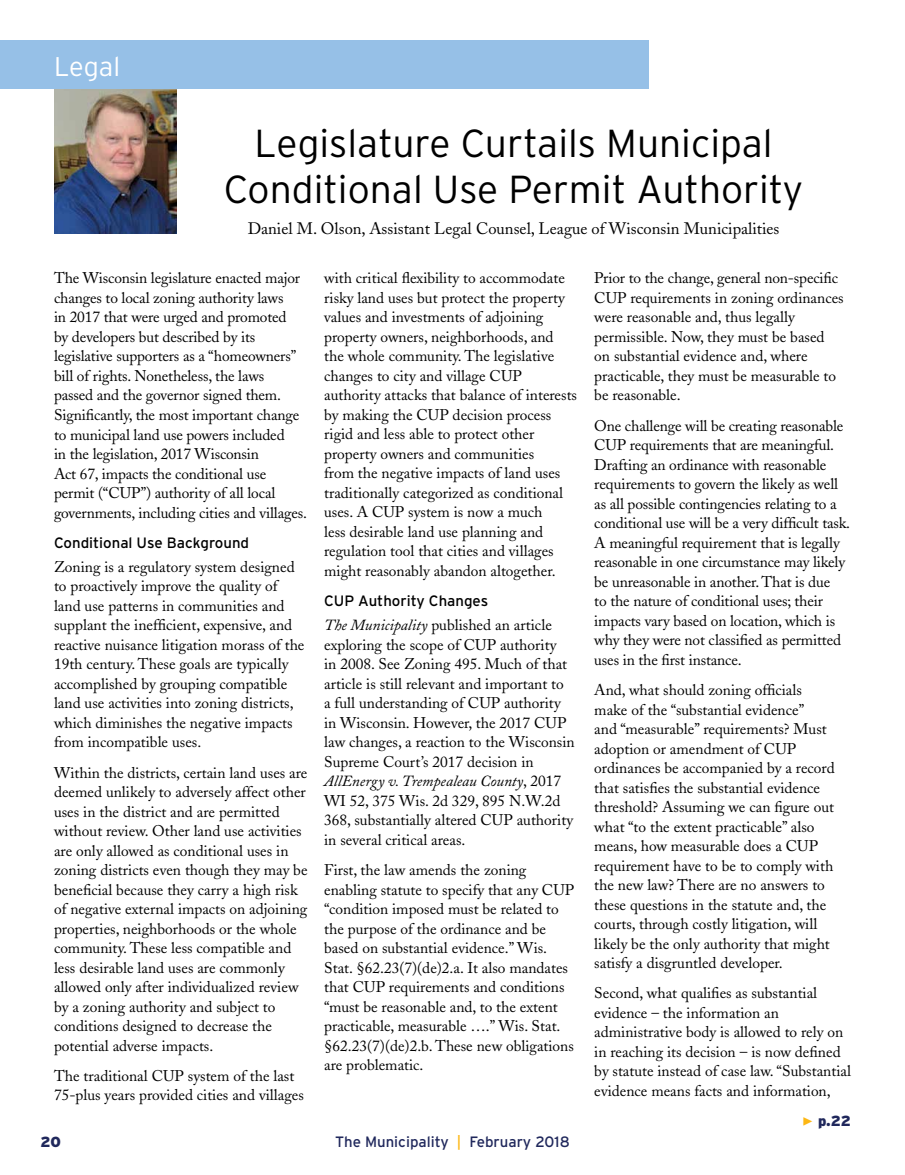
<style>
.page{position:relative;width:905px;height:1175px;background:#fff}
.page>*{position:absolute;margin:0;border:0;box-sizing:border-box;transform-origin:0 0}
.t1{font:300 39px/46.5px "Interstate";color:#000;text-align:center}
.t2{font:300 27px "Interstate";color:#fff}
.t3{font:16.5px "Adobe Caslon";color:#000}
.t4{font:15.3px/19.5px "Adobe Caslon";color:#000}
.t5{font:15px "Interstate";color:#000}
.t6{font:15px "Interstate";color:#20285c}
.t7{font:900 14.7px "Interstate";color:#20285c}
.s1{font-style:italic}
.s2{color:#fdb714}
.s3{font-family:"Minion Pro";font-weight:400;font-size:18px;color:#fdb714}
</style>
<div class="page">
<img style="left:54px;top:89px;width:122px;height:144px">
<div style="left:0;top:40px;width:648px;height:49px;background:#96c0e7"></div>
<h2 class="t2" style="left:54px;top:51px;width:93px">F ature</h2>
<h2 class="t2" style="left:54px;top:51px;width:68px">Legal</h2>
<h1 class="t1" style="left:224px;top:119px;width:581px">Legislature Curtails Municipal<br>Conditional Use Permit Authority</h1>
<p class="t3" style="left:248px;top:219px;width:533px">Daniel M. Olson, Assistant Legal Counsel, League of Wisconsin Municipalities</p>
<p class="t4" style="left:54px;top:269px;width:254px">The Wisconsin legislature enacted major changes to local zoning authority laws<br>in 2017 that were urged and promoted<br>by developers but described by its legislative supporters as a “homeowners” bill of rights. Nonetheless, the laws passed and the governor signed them.<br>Significantly, the most important change to municipal land use powers included<br>in the legislation, 2017 Wisconsin<br>Act 67, impacts the conditional use permit (“CUP”) authority of all local governments, including cities and villages.</p>
<p class="t5" style="left:54px;top:534px;width:197px">Conditional Use Background</p>
<p class="t4" style="left:54px;top:557px;width:252px">Zoning is a regulatory system designed to proactively improve the quality of land use patterns in communities and supplant the inefficient, expensive, and reactive nuisance litigation morass of the 19th century. These goals are typically accomplished by grouping compatible land use activities into zoning districts, which diminishes the negative impacts from incompatible uses.</p>
<p class="t4" style="left:54px;top:763px;width:255px">Within the districts, certain land uses are deemed unlikely to adversely affect other uses in the district and are permitted without review. Other land use activities are only allowed as conditional uses in zoning districts even though they may be beneficial because they carry a high risk of negative external impacts on adjoining properties, neighborhoods or the whole community. These less compatible and less desirable land uses are commonly allowed only after individualized review by a zoning authority and subject to conditions designed to decrease the potential adverse impacts.</p>
<p class="t4" style="left:54px;top:1066px;width:251px">The traditional CUP system of the last<br>75-plus years provided cities and villages</p>
<p class="t4" style="left:324px;top:269px;width:254px">with critical flexibility to accommodate risky land uses but protect the property values and investments of adjoining property owners, neighborhoods, and the whole community. The legislative changes to city and village CUP authority attacks that balance of interests by making the CUP decision process rigid and less able to protect other property owners and communities<br>from the negative impacts of land uses traditionally categorized as conditional uses. A CUP system is now a much<br>less desirable land use planning and regulation tool that cities and villages might reasonably abandon altogether.</p>
<p class="t5" style="left:324px;top:592px;width:165px">CUP Authority Changes</p>
<p class="t4" style="left:324px;top:615px;width:252px"><span class="s1">The Municipality</span> published an article exploring the scope of CUP authority<br>in 2008. See Zoning 495. Much of that article is still relevant and important to<br>a full understanding of CUP authority in Wisconsin. However, the 2017 CUP law changes, a reaction to the Wisconsin Supreme Court’s 2017 decision in <span class="s1">AllEnergy v. Trempealeau County</span>, 2017<br>WI 52, 375 Wis. 2d 329, 895 N.W.2d 368, substantially altered CUP authority in several critical areas.</p>
<p class="t4" style="left:324px;top:860px;width:251px">First, the law amends the zoning enabling statute to specify that any CUP “condition imposed must be related to the purpose of the ordinance and be based on substantial evidence.” Wis.<br>Stat. §62.23(7)(de)2.a. It also mandates that CUP requirements and conditions “must be reasonable and, to the extent practicable, measurable ….” Wis. Stat. §62.23(7)(de)2.b. These new obligations are problematic.</p>
<p class="t7" style="left:40px;top:1133px;width:22px">20</p>
<p class="t6" style="left:335px;top:1133px;width:236px">The Municipality <span class="s2">|</span> February 2018</p>
<p class="t4" style="left:594px;top:269px;width:251px">Prior to the change, general non-specific CUP requirements in zoning ordinances were reasonable and, thus legally permissible. Now, they must be based on substantial evidence and, where practicable, they must be measurable to be reasonable.</p>
<p class="t4" style="left:594px;top:416px;width:257px">One challenge will be creating reasonable CUP requirements that are meaningful.<br>Drafting an ordinance with reasonable requirements to govern the likely as well as all possible contingencies relating to a conditional use will be a very difficult task.<br>A meaningful requirement that is legally reasonable in one circumstance may likely be unreasonable in another. That is due<br>to the nature of conditional uses; their impacts vary based on location, which is why they were not classified as permitted uses in the first instance.</p>
<p class="t4" style="left:594px;top:680px;width:242px">And, what should zoning officials make of the “substantial evidence”<br>and “measurable” requirements? Must adoption or amendment of CUP ordinances be accompanied by a record that satisfies the substantial evidence threshold? Assuming we can figure out what “to the extent practicable” also means, how measurable does a CUP requirement have to be to comply with the new law? There are no answers to these questions in the statute and, the courts, through costly litigation, will likely be the only authority that might satisfy a disgruntled developer.</p>
<p class="t4" style="left:594px;top:983px;width:258px">Second, what qualifies as substantial evidence – the information an administrative body is allowed to rely on in reaching its decision – is now defined by statute instead of case law. “Substantial evidence means facts and information,</p>
<p class="t7" style="left:802px;top:1112px;width:50px"><span class="s3">▶</span> p.22</p>
</div>
